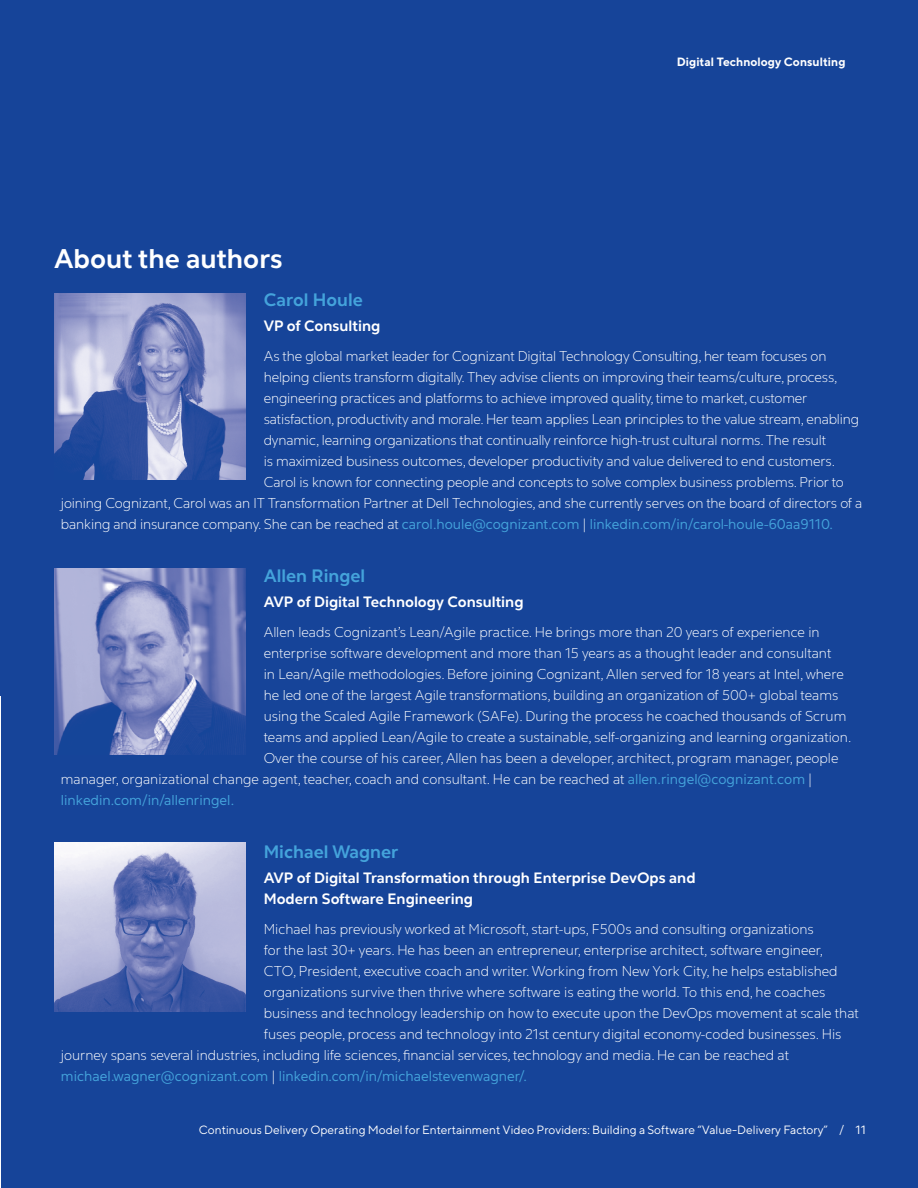
<style>
.page{position:relative;width:918px;height:1188px;background:#fff}
.page>*{position:absolute;margin:0;border:0;box-sizing:border-box;transform-origin:0 0}
.Heading_1_-_18_22{font:700 27px "Cognizant Sans";color:#fff}
.Author_Name_12_14{font:700 18px "Cognizant Sans";color:#44a3db}
.Author_job_title_9_5{font:700 15px/21px "Cognizant Sans";color:#fff}
.Body_9_5_14{font:300 14.25px "Cognizant Sans";color:#fff}
.Body_9_5_14-2{font:14.25px "Cognizant Sans";color:#44a3db}
.Folio_left_white_8_1{font:12px "TT Norms";color:#fff}
.t1{font:700 12px "TT Norms";color:#fff}
.s1{font-weight:300;color:#fff}
.s2{font-weight:400;color:#44a3db}
.s3{font-family:"Cognizant Sans"}
</style>
<div class="page">
<div style="left:1px;top:0;width:917px;height:1188px;background:#164499"></div>
<div style="left:0;top:0;width:918px;height:696px;background:#164499"></div>
<img style="left:54px;top:293px;width:192px;height:187px">
<img style="left:54px;top:568px;width:192px;height:187px">
<img style="left:54px;top:843px;width:192px;height:169px">
<p class="t1" style="left:677px;top:54px;width:170px">Digital Technology Consulting</p>
<p class="Heading_1_-_18_22" style="left:54px;top:241px;width:230px">About the authors</p>
<p class="Author_Name_12_14" style="left:264px;top:288px;width:101px">Carol Houle</p>
<p class="Author_job_title_9_5" style="left:264px;top:315px;width:118px">VP of Consulting</p>
<p class="Body_9_5_14" style="left:264px;top:348px;width:564px">As the global market leader for Cognizant Digital Technology Consulting, her team focuses on</p>
<p class="Body_9_5_14" style="left:264px;top:369px;width:575px">helping clients transform digitally. They advise clients on improving their teams/culture, process,</p>
<p class="Body_9_5_14" style="left:264px;top:390px;width:545px">engineering practices and platforms to achieve improved quality, time to market, customer</p>
<p class="Body_9_5_14" style="left:264px;top:411px;width:597px">satisfaction, productivity and morale. Her team applies Lean principles to the value stream, enabling</p>
<p class="Body_9_5_14" style="left:264px;top:432px;width:564px">dynamic, learning organizations that continually reinforce high-trust cultural norms. The result</p>
<p class="Body_9_5_14" style="left:264px;top:453px;width:573px">is maximized business outcomes, developer productivity and value delivered to end customers.</p>
<p class="Body_9_5_14" style="left:264px;top:474px;width:582px">Carol is known for connecting people and concepts to solve complex business problems. Prior to</p>
<p class="Body_9_5_14" style="left:61px;top:495px;width:803px">joining Cognizant, Carol was an IT Transformation Partner at Dell Technologies, and she currently serves on the board of directors of a</p>
<p class="Body_9_5_14-2" style="left:61px;top:515px;width:774px"><span class="s1">banking and insurance company. She can be reached at</span> carol.houle@cognizant.com <span class="s1">|</span> linkedin.com/in/carol-houle-60aa9110.</p>
<p class="Author_Name_12_14" style="left:264px;top:564px;width:103px">Allen Ringel</p>
<p class="Author_job_title_9_5" style="left:264px;top:591px;width:261px">AVP of Digital Technology Consulting</p>
<p class="Body_9_5_14" style="left:264px;top:624px;width:558px">Allen leads Cognizant’s Lean/Agile practice. He brings more than 20 years of experience in</p>
<p class="Body_9_5_14" style="left:264px;top:645px;width:569px">enterprise software development and more than 15 years as a thought leader and consultant</p>
<p class="Body_9_5_14" style="left:264px;top:666px;width:582px">in Lean/Agile methodologies. Before joining Cognizant, Allen served for 18 years at Intel, where</p>
<p class="Body_9_5_14" style="left:264px;top:687px;width:576px">he led one of the largest Agile transformations, building an organization of 500+ global teams</p>
<p class="Body_9_5_14" style="left:264px;top:708px;width:584px">using the Scaled Agile Framework (SAFe). During the process he coached thousands of Scrum</p>
<p class="Body_9_5_14" style="left:264px;top:729px;width:589px">teams and applied Lean/Agile to create a sustainable, self-organizing and learning organization.</p>
<p class="Body_9_5_14" style="left:264px;top:750px;width:576px">Over the course of his career, Allen has been a developer, architect, program manager, people</p>
<p class="Body_9_5_14" style="left:61px;top:771px;width:753px">manager, organizational change agent, teacher, coach and consultant. He can be reached at <span class="s2">allen.ringel@cognizant.com</span> |</p>
<p class="Body_9_5_14-2" style="left:61px;top:791px;width:175px">linkedin.com/in/allenringel.</p>
<p class="Author_Name_12_14" style="left:264px;top:840px;width:136px">Michael Wagner</p>
<p class="Author_job_title_9_5" style="left:264px;top:867px;width:433px">AVP of Digital Transformation through Enterprise DevOps and<br>Modern Software Engineering</p>
<p class="Body_9_5_14" style="left:264px;top:921px;width:551px">Michael has previously worked at Microsoft, start-ups, F500s and consulting organizations</p>
<p class="Body_9_5_14" style="left:264px;top:942px;width:561px">for the last 30+ years. He has been an entrepreneur, enterprise architect, software engineer,</p>
<p class="Body_9_5_14" style="left:264px;top:963px;width:575px">CTO, President, executive coach and writer. Working from New York City, he helps established</p>
<p class="Body_9_5_14" style="left:264px;top:984px;width:563px">organizations survive then thrive where software is eating the world. To this end, he coaches</p>
<p class="Body_9_5_14" style="left:264px;top:1005px;width:597px">business and technology leadership on how to execute upon the DevOps movement at scale that</p>
<p class="Body_9_5_14" style="left:264px;top:1026px;width:579px">fuses people, process and technology into 21st century digital economy-coded businesses. His</p>
<p class="Body_9_5_14" style="left:61px;top:1047px;width:730px">journey spans several industries, including life sciences, financial services, technology and media. He can be reached at</p>
<p class="Body_9_5_14-2" style="left:61px;top:1067px;width:468px">michael.wagner@cognizant.com <span class="s1">|</span> linkedin.com/in/michaelstevenwagner/.</p>
<p class="Folio_left_white_8_1" style="left:199px;top:1122px;width:669px">Continuous Delivery Operating Model for Entertainment Video Providers: Building a Software “Value-Delivery Factory” <span class="s3">/ 11</span></p>
</div>
